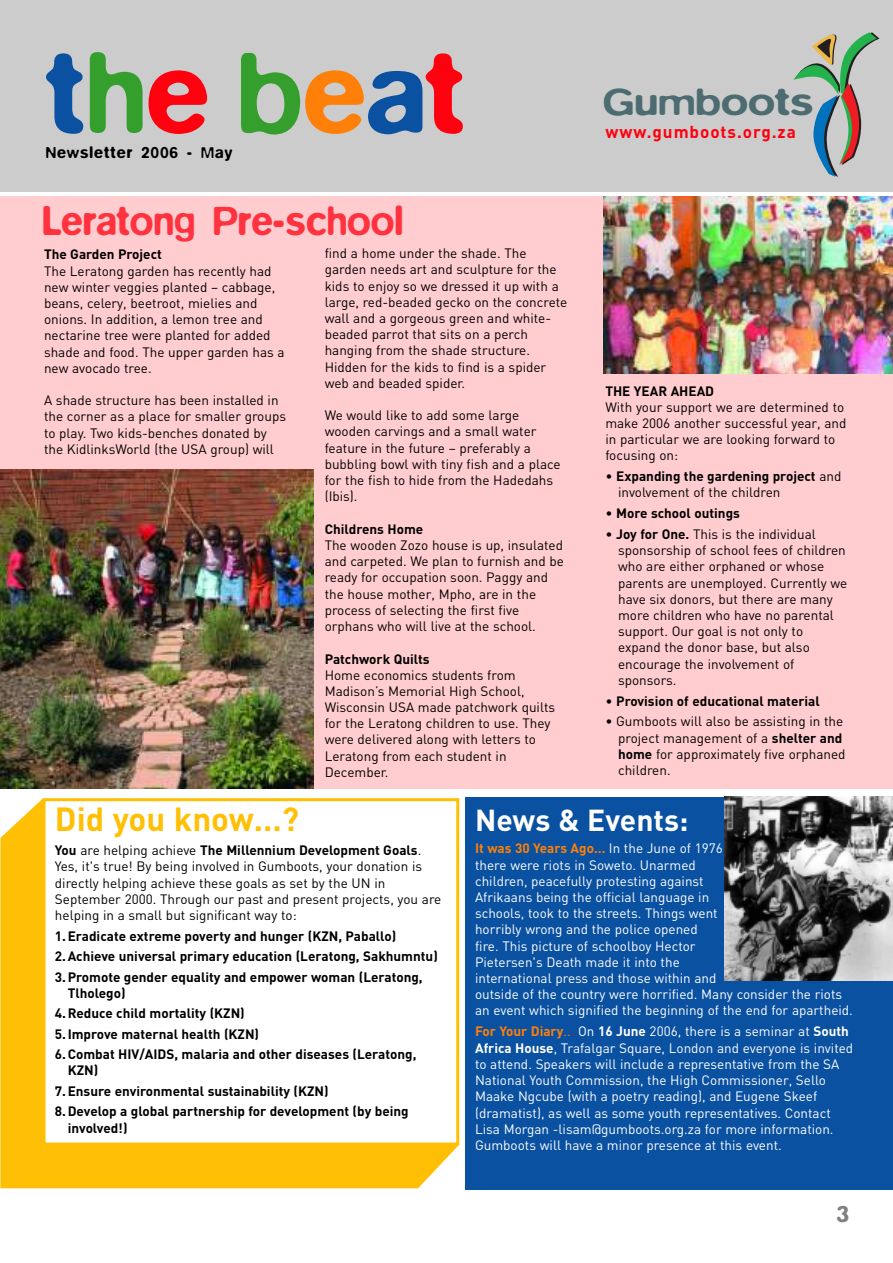
<style>
.page{position:relative;width:893px;height:1263px;background:#fff}
.page>*{position:absolute;margin:0;border:0;box-sizing:border-box;transform-origin:0 0}
.t1{font:500 117.15px "Blur";color:#0a51a1}
.t2{font:500 41.55px "Blur";color:#ff333f;scale:.96 1}
.t3{font:500 38.7px "Blur";color:#4d6c71;scale:1.18 1}
.t4{font:700 33px "DIN";color:#ffbf04}
.t5{font:700 30px "DIN";color:#fff}
.t6{font:500 24px "Blur";color:#808080}
.t7{font:700 17.1px "DIN";letter-spacing:.055em;color:#ff000f}
.t8{font:500 16.5px "Blur";letter-spacing:.055em;color:#000}
.t9{font:13.5px/16.2px "DIN";color:#000}
.t10{font:13.5px/16.2px "DIN";color:#fff}
.t11{font:700 13.5px/16.2px "DIN";color:#000}
.s1{color:#349f2c}
.s2{color:#ff000f}
.s3{color:#ff8008}
.s4{font-weight:700}
.s5{font-weight:400}
.s6{font-weight:700;color:#ff8008}
</style>
<div class="page">
<div style="left:465px;top:797px;width:428px;height:392px;background:#0a51a1"></div>
<div style="left:0;top:798px;width:459px;height:390px;background:#ffbf04"></div>
<div style="left:44px;top:800px;width:414px;height:344px;background:#fff"></div>
<div style="left:43px;top:798px;width:416px;height:347px;border:3px solid #ffbf04"></div>
<div style="left:0;top:196px;width:893px;height:592px;background:#ffcccf"></div>
<div style="left:0;top:0;width:893px;height:192px;background:#ccc"></div>
<svg style="left:793px;top:32px;width:86px;height:145px"></svg>
<img style="left:725px;top:797px;width:168px;height:183px">
<img style="left:0;top:469px;width:313px;height:319px">
<img style="left:604px;top:196px;width:289px;height:178px">
<h1 class="t1" style="left:46px;top:24px;width:420px">t<span class="s1">h</span><span class="s2">e</span> <span class="s1">b</span><span class="s3">e</span>a<span class="s2">t</span></h1>
<p class="t8" style="left:46px;top:143px;width:188px">Newsletter 2006 - May</p>
<h2 class="t2" style="left:42px;top:196px;width:378px">Leratong Pre-school</h2>
<p class="t9" style="left:325px;top:245px;width:244px">find a home under the shade. The garden needs art and sculpture for the kids to enjoy so we dressed it up with a large, red-beaded gecko on the concrete wall and a gorgeous green and white&shy;beaded parrot that sits on a perch hanging from the shade structure.<br>Hidden for the kids to find is a spider web and beaded spider.</p>
<p class="t9" style="left:325px;top:407px;width:238px">We would like to add some large wooden carvings and a small water feature in the future – preferably a bubbling bowl with tiny fish and a place for the fish to hide from the Hadedahs (Ibis).</p>
<p class="t11" style="left:325px;top:521px;width:100px">Childrens Home</p>
<p class="t9" style="left:325px;top:537px;width:241px">The wooden Zozo house is up, insulated and carpeted. We plan to furnish and be ready for occupation soon. Paggy and the house mother, Mpho, are in the process of selecting the first five orphans who will live at the school.</p>
<p class="t11" style="left:325px;top:651px;width:107px">Patchwork Quilts</p>
<p class="t9" style="left:325px;top:667px;width:232px">Home economics students from<br>Madison’s Memorial High School,<br>Wisconsin USA made patchwork quilts for the Leratong children to use. They were delivered along with letters to<br>Leratong from each student in<br>December.</p>
<p class="t11" style="left:44px;top:247px;width:119px">The Garden Project</p>
<p class="t9" style="left:44px;top:263px;width:242px">The Leratong garden has recently had new winter veggies planted – cabbage, beans, celery, beetroot, mielies and onions. In addition, a lemon tree and nectarine tree were planted for added shade and food. The upper garden has a new avocado tree.</p>
<p class="t9" style="left:44px;top:392px;width:244px">A shade structure has been installed in the corner as a place for smaller groups to play. Two kids-benches donated by the KidlinksWorld (the USA group) will</p>
<h3 class="t3" style="left:603px;top:79px;width:180px">Gumboots</h3>
<p class="t7" style="left:605px;top:122px;width:192px">www.gumboots.org.za</p>
<p class="t11" style="left:605px;top:383px;width:110px">THE YEAR AHEAD</p>
<p class="t9" style="left:605px;top:399px;width:243px">With your support we are determined to make 2006 another successful year, and in particular we are looking forward to focusing on:</p>
<p class="t9" style="left:618px;top:468px;width:225px;text-indent:-13px">• <span class="s4">Expanding the gardening project</span> and involvement of the children</p>
<p class="t11" style="left:605px;top:505px;width:136px"><span class="s5">•</span> More school outings</p>
<p class="t9" style="left:618px;top:526px;width:231px;text-indent:-13px">• <span class="s4">Joy for One.</span> This is the individual sponsorship of school fees of children who are either orphaned or whose parents are unemployed. Currently we have six donors, but there are many more children who have no parental support. Our goal is not only to expand the donor base, but also encourage the involvement of sponsors.</p>
<p class="t11" style="left:605px;top:693px;width:216px"><span class="s5">•</span> Provision of educational material</p>
<p class="t9" style="left:618px;top:713px;width:229px;text-indent:-13px">• Gumboots will also be assisting in the project management of a <span class="s4">shelter and home</span> for approximately five orphaned children.</p>
<h3 class="t4" style="left:55px;top:800px;width:246px">Did you know…?</h3>
<p class="t9" style="left:55px;top:842px;width:388px"><span class="s4">You</span> are helping achieve <span class="s4">The Millennium Development Goals</span>.<br>Yes, it's true! By being involved in Gumboots, your donation is directly helping achieve these goals as set by the UN in September 2000. Through our past and present projects, you are helping in a small but significant way to:</p>
<p class="t11" style="left:55px;top:928px;width:343px">1. Eradicate extreme poverty and hunger (KZN, Paballo)</p>
<p class="t11" style="left:55px;top:948px;width:384px">2. Achieve universal primary education (Leratong, Sakhumntu)</p>
<p class="t11" style="left:68px;top:969px;width:357px;text-indent:-13px">3. Promote gender equality and empower woman (Leratong,<br>Tlholego)</p>
<p class="t11" style="left:55px;top:1005px;width:191px">4.Reduce child mortality (KZN)</p>
<p class="t11" style="left:55px;top:1026px;width:206px">5. Improve maternal health (KZN)</p>
<p class="t11" style="left:68px;top:1046px;width:350px;text-indent:-13px">6. Combat HIV/AIDS, malaria and other diseases (Leratong,<br>KZN)</p>
<p class="t11" style="left:55px;top:1083px;width:275px">7. Ensure environmental sustainability (KZN)</p>
<p class="t11" style="left:68px;top:1103px;width:343px;text-indent:-13px">8. Develop a global partnership for development (by being involved!)</p>
<h3 class="t5" style="left:475px;top:803px;width:215px">News &amp; Events:</h3>
<p class="t10" style="left:475px;top:840px;width:379px"><span class="s6">It was 30 Years Ago…</span> In the June of 1976<br>there were riots in Soweto. Unarmed<br>children, peacefully protesting against<br>Afrikaans being the official language in<br>schools, took to the streets. Things went<br>horribly wrong and the police opened<br>fire. This picture of schoolboy Hector<br>Pietersen's Death made it into the<br>international press and those within and<br>outside of the country were horrified. Many consider the riots an event which signified the beginning of the end for apartheid.</p>
<p class="t10" style="left:475px;top:1023px;width:380px"><span class="s6">For Your Diary</span><span class="s3">..</span><span class="s2">.</span> On <span class="s4">16 June</span> 2006, there is a seminar at <span class="s4">South Africa House</span>, Trafalgar Square, London and everyone is invited to attend. Speakers will include a representative from the SA National Youth Commission, the High Commissioner, Sello Maake Ngcube (with a poetry reading), and Eugene Skeef (dramatist), as well as some youth representatives. Contact Lisa Morgan -lisam@gumboots.org.za for more information.<br>Gumboots will have a minor presence at this event.</p>
<h3 class="t6" style="left:837px;top:1199px;width:14px">3</h3>
</div>
